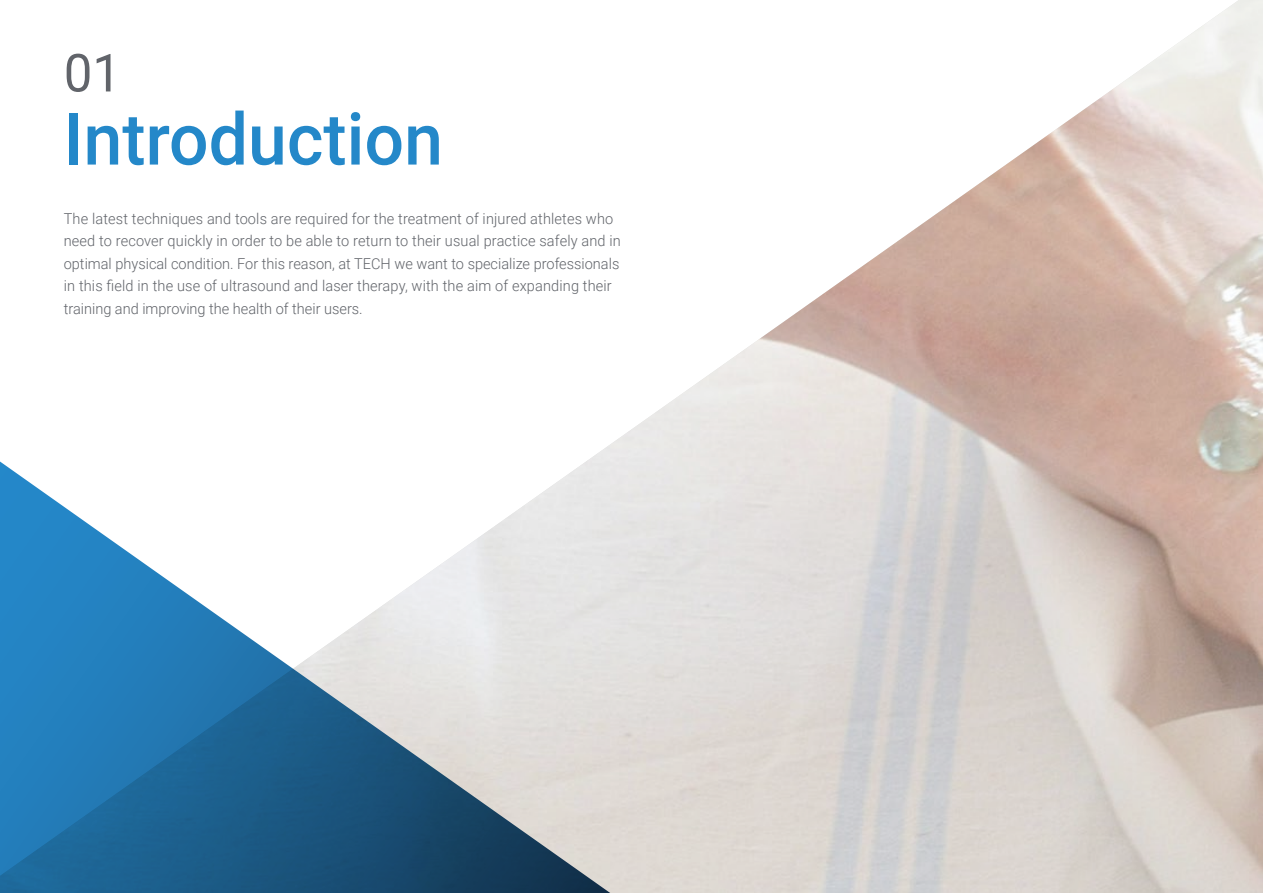
<style>
.page{position:relative;width:1263px;height:893px;background:#fff}
.page>*{position:absolute;margin:0;border:0;box-sizing:border-box;transform-origin:0 0}
.t1{font:500 72px "Roboto";color:#2488c9}
.t2{font:52.5px "Roboto";color:#61646a}
.t3{font:300 15px/22.5px "Roboto";letter-spacing:.01em;color:#61646a}
</style>
<div class="page">
<svg style="left:0;top:446px;width:640px;height:447px"></svg>
<h2 class="t2" style="left:64px;top:36px;width:59px">01</h2>
<h1 class="t1" style="left:64px;top:89px;width:381px">Introduction</h1>
<p class="t3" style="left:64px;top:207px;width:559px">The latest techniques and tools are required for the treatment of injured athletes who need to recover quickly in order to be able to return to their usual practice safely and in optimal physical condition. For this reason, at TECH we want to specialize professionals in this field in the use of ultrasound and laser therapy, with the aim of expanding their training and improving the health of their users.</p>
</div>
